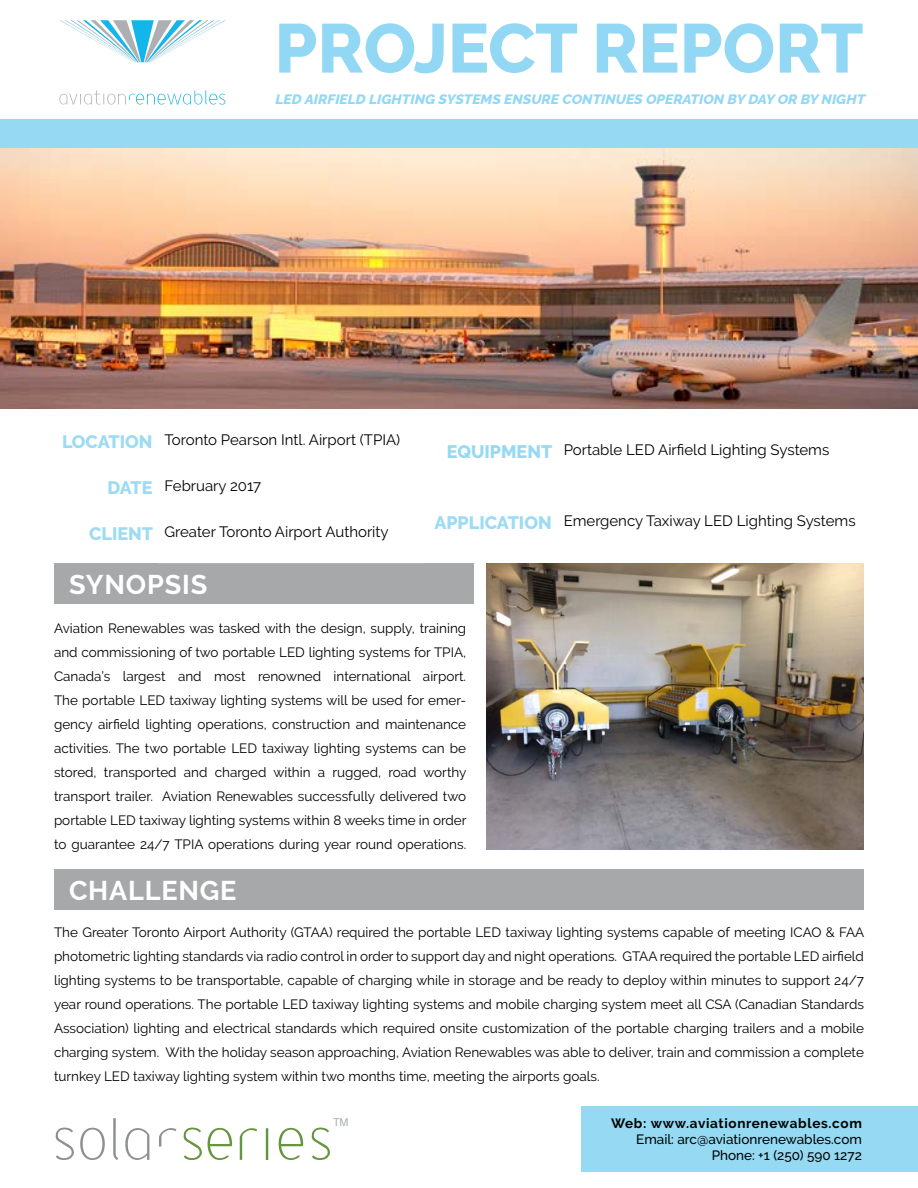
<style>
.page{position:relative;width:918px;height:1188px;background:#fff}
.page>*{position:absolute;margin:0;border:0;box-sizing:border-box;transform-origin:0 0}
.t1{font:800 69px "Raleway";color:#92d8f5}
.t2{font:700 27px "Raleway";letter-spacing:.03em;color:#fff}
.t3{font:800 18px "Raleway";color:#9bdbf3}
.t4{font:800 18px "Raleway";color:#95d9f2}
.t5{font:15px "Raleway";color:#000101}
.t6{font:13.5px/24px "Raleway";color:#000;text-align:justify}
.Título{font:italic 800 13.5px "Raleway";color:#92d8f5;scale:1.06 1}
.t7{font:500 13.5px "Raleway";color:#000101}
.t8{font:700 13.5px "Raleway";letter-spacing:.05em;color:#000101}
.t9{font:10.8px "Helvetica";color:#adafb2}
</style>
<div class="page">
<div style="left:54px;top:564px;width:419px;height:40px;background:#a6a8aa"></div>
<div style="left:54px;top:870px;width:810px;height:40px;background:#a6a8aa"></div>
<div style="left:0;top:119px;width:918px;height:30px;background:#95d9f2"></div>
<div style="left:581px;top:1106px;width:337px;height:66px;background:#95d9f2"></div>
<svg style="left:59px;top:90px;width:167px;height:15px"></svg>
<svg style="left:60px;top:20px;width:165px;height:42px"></svg>
<img style="left:0;top:149px;width:918px;height:259px">
<img style="left:486px;top:564px;width:378px;height:286px">
<svg style="left:55px;top:1128px;width:50px;height:32px"></svg>
<svg style="left:113px;top:1118px;width:5px;height:42px"></svg>
<svg style="left:125px;top:1128px;width:24px;height:32px"></svg>
<svg style="left:159px;top:1128px;width:17px;height:19px"></svg>
<svg style="left:240px;top:1128px;width:17px;height:32px"></svg>
<svg style="left:183px;top:1128px;width:49px;height:32px"></svg>
<hr style="left:266px;top:1128px;width:2px;height:32px;background:#66953f">
<svg style="left:279px;top:1128px;width:24px;height:32px"></svg>
<svg style="left:311px;top:1128px;width:19px;height:32px"></svg>
<p class="t1" style="left:274px;top:9px;width:590px">PROJECT REPORT</p>
<p class="Título" style="left:276px;top:92px;width:558px">LED AIRFIELD LIGHTING SYSTEMS ENSURE CONTINUES OPERATION BY DAY OR BY NIGHT</p>
<p class="t3" style="left:62px;top:431px;width:92px">LOCATION</p>
<p class="t5" style="left:165px;top:431px;width:237px">Toronto Pearson Intl. Airport (TPIA)</p>
<p class="t3" style="left:107px;top:477px;width:47px">DATE</p>
<p class="t5" style="left:165px;top:477px;width:98px">February 2017</p>
<p class="t3" style="left:89px;top:523px;width:65px">CLIENT</p>
<p class="t5" style="left:165px;top:523px;width:226px">Greater Toronto Airport Authority</p>
<p class="t2" style="left:69px;top:569px;width:140px">SYNOPSIS</p>
<p class="t4" style="left:447px;top:442px;width:107px">EQUIPMENT</p>
<p class="t5" style="left:564px;top:441px;width:267px">Portable LED Airfield Lighting Systems</p>
<p class="t3" style="left:434px;top:513px;width:119px">APPLICATION</p>
<p class="t5" style="left:564px;top:512px;width:293px">Emergency Taxiway LED Lighting Systems</p>
<p class="t6" style="left:54px;top:616px;width:414px">Aviation Renewables was tasked with the design, supply, training and commissioning of two portable LED lighting systems for TPIA, Canada’s largest and most renowned international airport.<br>The portable LED taxiway lighting systems will be used for emer&shy;gency airfield lighting operations, construction and maintenance activities. The two portable LED taxiway lighting systems can be stored, transported and charged within a rugged, road worthy transport trailer. Aviation Renewables successfully delivered two portable LED taxiway lighting systems within 8 weeks time in order to guarantee 24/7 TPIA operations during year round operations.</p>
<p class="t2" style="left:69px;top:875px;width:169px">CHALLENGE</p>
<p class="t6" style="left:54px;top:921px;width:812px">The Greater Toronto Airport Authority (GTAA) required the portable LED taxiway lighting systems capable of meeting ICAO &amp; FAA photometric lighting standards via radio control in order to support day and night operations. GTAA required the portable LED airfield lighting systems to be transportable, capable of charging while in storage and be ready to deploy within minutes to support 24/7 year round operations. The portable LED taxiway lighting systems and mobile charging system meet all CSA (Canadian Standards Association) lighting and electrical standards which required onsite customization of the portable charging trailers and a mobile charging system. With the holiday season approaching, Aviation Renewables was able to deliver, train and commission a complete turnkey LED taxiway lighting system within two months time, meeting the airports goals.</p>
<p class="t9" style="left:333px;top:1114px;width:17px">TM</p>
<p class="t8" style="left:611px;top:1115px;width:252px">Web: www.aviationrenewables.com</p>
<p class="t7" style="left:636px;top:1131px;width:227px">Email: arc@aviationrenewables.com</p>
<p class="t7" style="left:712px;top:1147px;width:152px">Phone: +1 (250) 590 1272</p>
</div>
